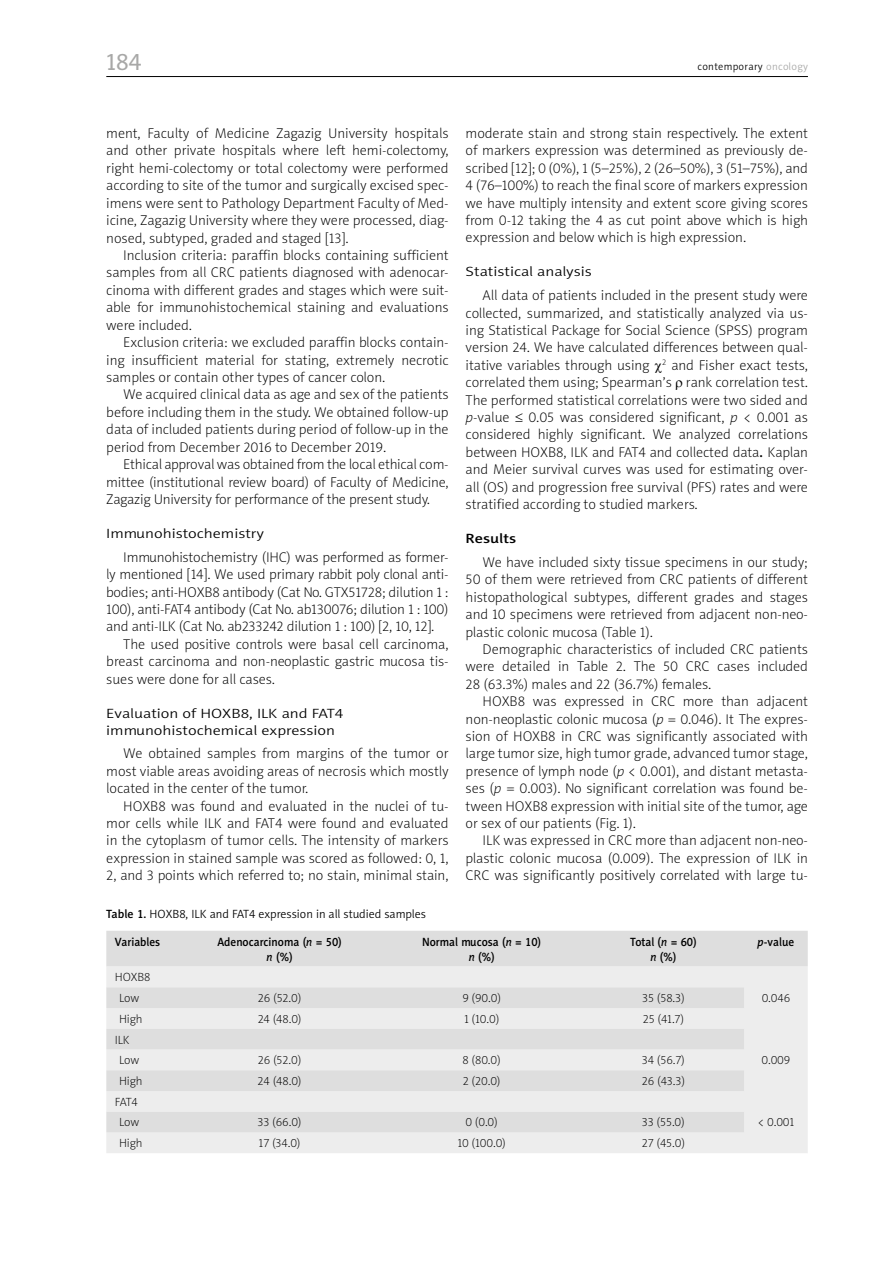
<style>
.page{position:relative;width:893px;height:1263px;background:#fff}
.page>*{position:absolute;margin:0;border:0;box-sizing:border-box;transform-origin:0 0}
.t1{font:24px "Naomi Sans EFN";color:#a8a8a7}
.t2{font:14.25px/17.4px "Naomi Sans EFN Thin";color:#000;text-align:justify}
.t3{font:13.5px/16.6px "Naomi Sans EFN Light";color:#000;scale:1.2 1}
.t4{font:13.5px "Naomi Sans EFN Medium";color:#000;scale:1.2 1}
.t5{font:12px/20.7px "Naomi Sans EFN Thin";color:#000;text-align:center}
.t6{font:12px/15px "Naomi Sans EFN Medium";color:#000;text-align:center;scale:.95 1}
.t7{font:12px "Naomi Sans EFN Light";color:#000}
.t8{font:10.5px "Naomi Sans EFN Light";letter-spacing:.03em;color:#000}
.s1{color:#a8a8a7}
.s2{font-style:italic}
.s3{font-family:"Naomi Sans EFN Medium"}
</style>
<div class="page">
<hr style="left:106px;top:76px;width:702px;height:1px;background:#000">
<div style="left:106px;top:931px;width:702px;height:35px;background:#dedede"></div>
<div style="left:106px;top:966px;width:702px;height:187px;background:#ededed"></div>
<svg style="left:106px;top:987px;width:638px;height:145px;background:#e4e4e4"></svg>
<h1 class="t1" style="left:106px;top:48px;width:37px">184</h1>
<p class="t8" style="left:697px;top:61px;width:112px">contemporary <span class="s1">oncology</span></p>
<p class="t2" style="left:106px;top:125px;width:344px">ment, Faculty of Medicine Zagazig University hospitals and other private hospitals where left hemi-colectomy, right hemi-colectomy or total colectomy were performed according to site of the tumor and surgically excised spec&shy;imens were sent to Pathology Department Faculty of Med&shy;icine, Zagazig University where they were processed, diag&shy;nosed, subtyped, graded and staged [13].</p>
<p class="t2" style="left:106px;top:247px;width:344px;text-indent:17px">Inclusion criteria: paraffin blocks containing sufficient samples from all CRC patients diagnosed with adenocar&shy;cinoma with different grades and stages which were suit&shy;able for immunohistochemical staining and evaluations were included.</p>
<p class="t2" style="left:106px;top:334px;width:344px;text-indent:17px">Exclusion criteria: we excluded paraffin blocks contain&shy;ing insufficient material for stating, extremely necrotic samples or contain other types of cancer colon.</p>
<p class="t2" style="left:106px;top:386px;width:344px;text-indent:17px">We acquired clinical data as age and sex of the patients before including them in the study. We obtained follow-up data of included patients during period of follow-up in the period from December 2016 to December 2019.</p>
<p class="t2" style="left:106px;top:456px;width:344px;text-indent:17px">Ethical approval was obtained from the local ethical com&shy;mittee (institutional review board) of Faculty of Medicine, Zagazig University for performance of the present study.</p>
<p class="t3" style="left:106px;top:525px;width:133px">Immunohistochemistry</p>
<p class="t2" style="left:106px;top:548px;width:344px;text-indent:17px">Immunohistochemistry (IHC) was performed as former&shy;ly mentioned [14]. We used primary rabbit poly clonal anti&shy;bodies; anti-HOXB8 antibody (Cat No. GTX51728; dilution 1 :<br>100), anti-FAT4 antibody (Cat No. ab130076; dilution 1 : 100) and anti-ILK (Cat No. ab233242 dilution 1 : 100) [2, 10, 12].</p>
<p class="t2" style="left:106px;top:635px;width:344px;text-indent:17px">The used positive controls were basal cell carcinoma, breast carcinoma and non-neoplastic gastric mucosa tis&shy;sues were done for all cases.</p>
<p class="t3" style="left:106px;top:705px;width:199px">Evaluation of HOXB8, ILK and FAT4 immunohistochemical expression</p>
<p class="t2" style="left:106px;top:745px;width:344px;text-indent:17px">We obtained samples from margins of the tumor or most viable areas avoiding areas of necrosis which mostly located in the center of the tumor.</p>
<p class="t2" style="left:106px;top:797px;width:344px;text-indent:17px">HOXB8 was found and evaluated in the nuclei of tu&shy;mor cells while ILK and FAT4 were found and evaluated in the cytoplasm of tumor cells. The intensity of markers expression in stained sample was scored as followed: 0, 1, 2, and 3 points which referred to; no stain, minimal stain,</p>
<p class="t2" style="left:466px;top:125px;width:344px">moderate stain and strong stain respectively. The extent of markers expression was determined as previously de&shy;scribed [12]; 0 (0%), 1 (5–25%), 2 (26–50%), 3 (51–75%), and 4 (76–100%) to reach the final score of markers expression we have multiply intensity and extent score giving scores from 0-12 taking the 4 as cut point above which is high expression and below which is high expression.</p>
<p class="t3" style="left:466px;top:264px;width:107px">Statistical analysis</p>
<p class="t2" style="left:466px;top:287px;width:344px;text-indent:17px">All data of patients included in the present study were collected, summarized, and statistically analyzed via us&shy;ing Statistical Package for Social Science (SPSS) program version 24. We have calculated differences between qual&shy;itative variables through using <sup>2</sup> and Fisher exact tests, correlated them using; Spearman’s rank correlation test.<br>The performed statistical correlations were two sided and <span class="s2">p</span>-value ≤ 0.05 was considered significant, <span class="s2">p</span> &lt; 0.001 as considered highly significant. We analyzed correlations between HOXB8, ILK and FAT4 and collected data<span class="s3">.</span> Kaplan and Meier survival curves was used for estimating over&shy;all (OS) and progression free survival (PFS) rates and were stratified according to studied markers.</p>
<p class="t4" style="left:466px;top:530px;width:44px">Results</p>
<p class="t2" style="left:466px;top:553px;width:344px;text-indent:17px">We have included sixty tissue specimens in our study; 50 of them were retrieved from CRC patients of different histopathological subtypes, different grades and stages and 10 specimens were retrieved from adjacent non-neo&shy;plastic colonic mucosa (Table 1).</p>
<p class="t2" style="left:466px;top:640px;width:344px;text-indent:17px">Demographic characteristics of included CRC patients were detailed in Table 2. The 50 CRC cases included 28 (63.3%) males and 22 (36.7%) females.</p>
<p class="t2" style="left:466px;top:693px;width:344px;text-indent:17px">HOXB8 was expressed in CRC more than adjacent non-neoplastic colonic mucosa (<span class="s2">p</span> = 0.046). It The expres&shy;sion of HOXB8 in CRC was significantly associated with large tumor size, high tumor grade, advanced tumor stage, presence of lymph node (<span class="s2">p</span> &lt; 0.001), and distant metasta&shy;ses (<span class="s2">p</span> = 0.003). No significant correlation was found be&shy;tween HOXB8 expression with initial site of the tumor, age or sex of our patients (Fig. 1).</p>
<p class="t2" style="left:466px;top:832px;width:344px;text-indent:17px">ILK was expressed in CRC more than adjacent non-neo&shy;plastic colonic mucosa (0.009). The expression of ILK in CRC was significantly positively correlated with large tu-</p>
<p class="t7" style="left:106px;top:907px;width:321px"><span class="s3">Table 1.</span> HOXB8, ILK and FAT4 expression in all studied samples</p>
<p class="t6" style="left:115px;top:934px;width:49px">Variables</p>
<p class="t6" style="left:217px;top:934px;width:133px">Adenocarcinoma (<span class="s2">n</span> = 50) <span class="s2">n</span> (%)</p>
<p class="t6" style="left:422px;top:934px;width:127px">Normal mucosa (<span class="s2">n</span> = 10) <span class="s2">n</span> (%)</p>
<p class="t6" style="left:630px;top:934px;width:72px">Total (<span class="s2">n</span> = 60) <span class="s2">n</span> (%)</p>
<p class="t6" style="left:758px;top:934px;width:40px"><span class="s2">p</span>-value</p>
<p class="t5" style="left:115px;top:967px;width:37px">HOXB8<br>Low</p>
<p class="t5" style="left:258px;top:988px;width:45px">26 (52.0)</p>
<p class="t5" style="left:462px;top:988px;width:40px">9 (90.0)</p>
<p class="t5" style="left:642px;top:988px;width:44px">35 (58.3)</p>
<p class="t5" style="left:762px;top:988px;width:30px">0.046</p>
<p class="t5" style="left:119px;top:1008px;width:25px">High</p>
<p class="t5" style="left:258px;top:1008px;width:45px">24 (48.0)</p>
<p class="t5" style="left:464px;top:1008px;width:37px">1 (10.0)</p>
<p class="t5" style="left:643px;top:1008px;width:43px">25 (41.7)</p>
<p class="t5" style="left:119px;top:1029px;width:22px;text-align:left;text-indent:-4px">ILK<br>Low</p>
<p class="t5" style="left:258px;top:1050px;width:45px">26 (52.0)</p>
<p class="t5" style="left:463px;top:1050px;width:40px">8 (80.0)</p>
<p class="t5" style="left:642px;top:1050px;width:45px">34 (56.7)</p>
<p class="t5" style="left:761px;top:1050px;width:30px">0.009</p>
<p class="t5" style="left:119px;top:1071px;width:25px">High</p>
<p class="t5" style="left:258px;top:1071px;width:45px">24 (48.0)</p>
<p class="t5" style="left:463px;top:1071px;width:39px">2 (20.0)</p>
<p class="t5" style="left:642px;top:1071px;width:45px">26 (43.3)</p>
<p class="t5" style="left:115px;top:1091px;width:26px">FAT4<br>Low</p>
<p class="t5" style="left:258px;top:1112px;width:45px">33 (66.0)</p>
<p class="t5" style="left:465px;top:1112px;width:34px">0 (0.0)</p>
<p class="t5" style="left:642px;top:1112px;width:44px">33 (55.0)</p>
<p class="t5" style="left:757px;top:1112px;width:38px">&lt; 0.001</p>
<p class="t5" style="left:119px;top:1133px;width:25px">High</p>
<p class="t5" style="left:259px;top:1133px;width:44px">17 (34.0)</p>
<p class="t5" style="left:457px;top:1133px;width:50px">10 (100.0)</p>
<p class="t5" style="left:642px;top:1133px;width:45px">27 (45.0)</p>
</div>
